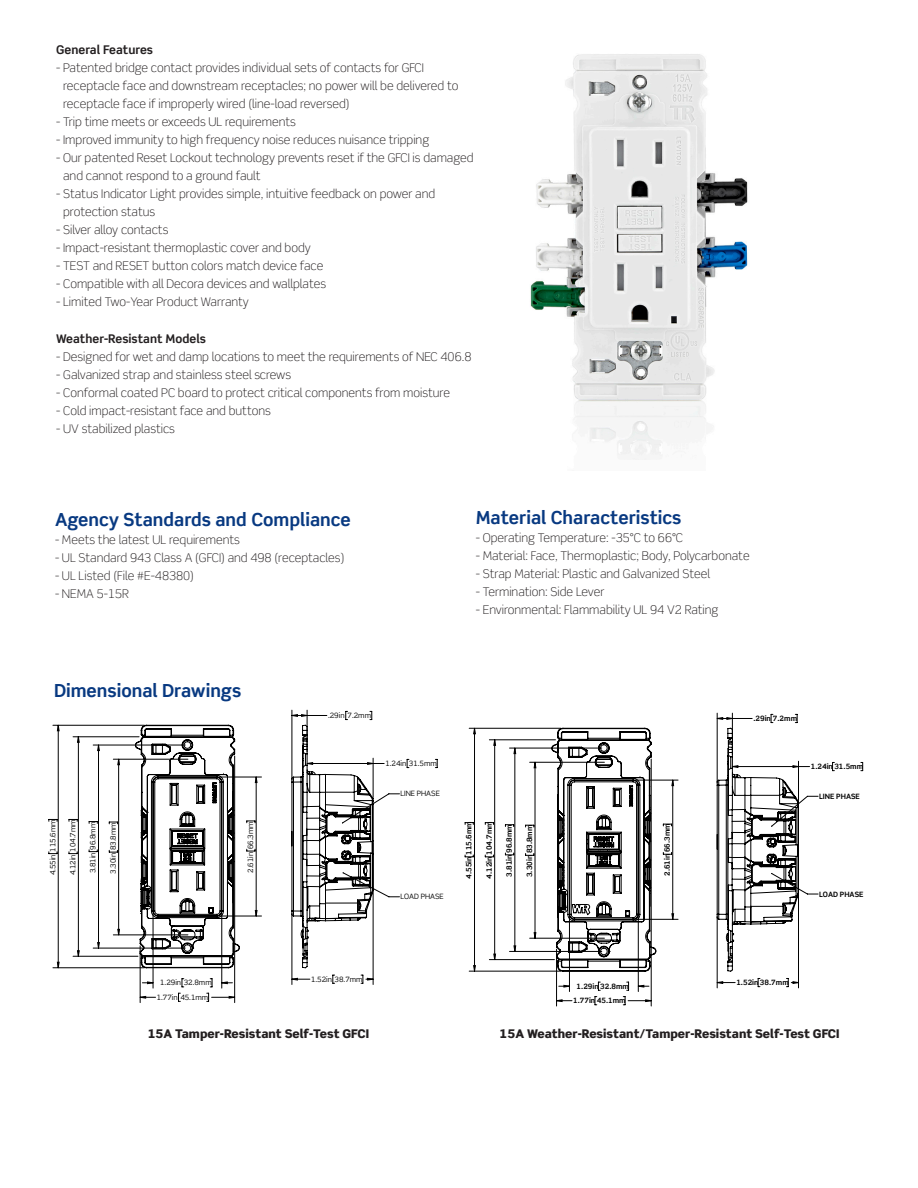
<style>
.page{position:relative;width:918px;height:1188px;background:#fff}
.page>*{position:absolute;margin:0;border:0;box-sizing:border-box;transform-origin:0 0}
.t1{font:700 18px "Scene Std";color:#083981}
.t2{font:300 12px/18px "Scene Std";color:#231f20}
.t3{font:900 12px "Scene Std";color:#231f20}
.t4{font:700 12px "Scene Std";color:#231f20}
.t5{font:7.35px "Scene Std";color:#000}
.t6{font:700 7.35px "Scene Std";color:#000}
</style>
<div class="page">
<img style="left:530px;top:54px;width:218px;height:406px">
<hr style="left:53px;top:968px;width:91px;height:1px;background:#000">
<svg style="left:140px;top:715px;width:233px;height:283px"></svg>
<svg style="left:49px;top:725px;width:208px;height:243px"></svg>
<svg style="left:291px;top:725px;width:83px;height:243px"></svg>
<svg style="left:557px;top:718px;width:242px;height:284px"></svg>
<svg style="left:465px;top:728px;width:209px;height:244px"></svg>
<svg style="left:717px;top:728px;width:82px;height:244px"></svg>
<p class="t4" style="left:56px;top:42px;width:98px">General Features</p>
<p class="t2" style="left:63px;top:59px;width:397px;text-indent:-7px">- Patented bridge contact provides individual sets of contacts for GFCI receptacle face and downstream receptacles; no power will be delivered to receptacle face if improperly wired (line-load reversed)</p>
<p class="t2" style="left:56px;top:113px;width:241px">- Trip time meets or exceeds UL requirements</p>
<p class="t2" style="left:56px;top:131px;width:375px">- Improved immunity to high frequency noise reduces nuisance tripping</p>
<p class="t2" style="left:63px;top:149px;width:412px;text-indent:-7px">- Our patented Reset Lockout technology prevents reset if the GFCI is damaged and cannot respond to a ground fault</p>
<p class="t2" style="left:63px;top:185px;width:374px;text-indent:-7px">- Status Indicator Light provides simple, intuitive feedback on power and protection status</p>
<p class="t2" style="left:56px;top:221px;width:114px">- Silver alloy contacts</p>
<p class="t2" style="left:56px;top:239px;width:256px">- Impact-resistant thermoplastic cover and body</p>
<p class="t2" style="left:56px;top:257px;width:269px">- TEST and RESET button colors match device face</p>
<p class="t2" style="left:56px;top:275px;width:271px">- Compatible with all Decora devices and wallplates</p>
<p class="t2" style="left:56px;top:293px;width:194px">- Limited Two-Year Product Warranty</p>
<p class="t4" style="left:56px;top:331px;width:151px">Weather-Resistant Models</p>
<p class="t2" style="left:56px;top:347px;width:417px">- Designed for wet and damp locations to meet the requirements of NEC 406.8</p>
<p class="t2" style="left:56px;top:365px;width:236px">- Galvanized strap and stainless steel screws</p>
<p class="t2" style="left:56px;top:383px;width:395px">- Conformal coated PC board to protect critical components from moisture</p>
<p class="t2" style="left:56px;top:401px;width:216px">- Cold impact-resistant face and buttons</p>
<p class="t2" style="left:56px;top:419px;width:120px">- UV stabilized plastics</p>
<p class="t1" style="left:55px;top:508px;width:297px">Agency Standards and Compliance</p>
<p class="t2" style="left:55px;top:531px;width:186px">- Meets the latest UL requirements</p>
<p class="t2" style="left:55px;top:549px;width:291px">- UL Standard 943 Class A (GFCI) and 498 (receptacles)</p>
<p class="t2" style="left:55px;top:567px;width:141px">- UL Listed (File #E-48380)</p>
<p class="t2" style="left:55px;top:585px;width:76px">- NEMA 5-15R</p>
<p class="t1" style="left:476px;top:506px;width:207px">Material Characteristics</p>
<p class="t2" style="left:476px;top:529px;width:209px">- Operating Temperature: -35°C to 66°C</p>
<p class="t2" style="left:476px;top:547px;width:275px">- Material: Face, Thermoplastic; Body, Polycarbonate</p>
<p class="t2" style="left:476px;top:565px;width:236px">- Strap Material: Plastic and Galvanized Steel</p>
<p class="t2" style="left:476px;top:583px;width:130px">- Termination: Side Lever</p>
<p class="t2" style="left:476px;top:601px;width:244px">- Environmental: Flammability UL 94 V2 Rating</p>
<p class="t1" style="left:54px;top:679px;width:189px">Dimensional Drawings</p>
<p class="t5" style="left:48px;top:875px;width:57px;rotate:-90deg">4.55in 115.6mm</p>
<p class="t5" style="left:68px;top:875px;width:57px;rotate:-90deg">4.12in 104.7mm</p>
<p class="t5" style="left:88px;top:873px;width:53px;rotate:-90deg">3.81in 96.8mm</p>
<p class="t5" style="left:109px;top:874px;width:53px;rotate:-90deg">3.30in 83.8mm</p>
<p class="t5" style="left:246px;top:873px;width:53px;rotate:-90deg">2.61in 66.3mm</p>
<p class="t5" style="left:328px;top:711px;width:45px">.29in 7.2mm</p>
<p class="t5" style="left:385px;top:759px;width:53px">1.24in 31.5mm</p>
<p class="t5" style="left:400px;top:789px;width:41px">LINE PHASE</p>
<p class="t5" style="left:400px;top:892px;width:45px">LOAD PHASE</p>
<p class="t6" style="left:464px;top:879px;width:59px;rotate:-90deg">4.55in 115.6mm</p>
<p class="t6" style="left:485px;top:879px;width:59px;rotate:-90deg">4.12in 104.7mm</p>
<p class="t6" style="left:505px;top:877px;width:54px;rotate:-90deg">3.81in 96.8mm</p>
<p class="t6" style="left:525px;top:877px;width:54px;rotate:-90deg">3.30in 83.8mm</p>
<p class="t6" style="left:663px;top:876px;width:54px;rotate:-90deg">2.61in 66.3mm</p>
<p class="t6" style="left:753px;top:714px;width:45px">.29in 7.2mm</p>
<p class="t6" style="left:811px;top:762px;width:54px">1.24in 31.5mm</p>
<p class="t6" style="left:819px;top:792px;width:42px">LINE PHASE</p>
<p class="t6" style="left:819px;top:889px;width:46px">LOAD PHASE</p>
<p class="t5" style="left:160px;top:978px;width:53px">1.29in 32.8mm</p>
<p class="t5" style="left:157px;top:992px;width:53px">1.77in 45.1mm</p>
<p class="t5" style="left:311px;top:974px;width:53px">1.52in 38.7mm</p>
<p class="t6" style="left:577px;top:981px;width:54px">1.29in 32.8mm</p>
<p class="t6" style="left:573px;top:996px;width:54px">1.77in 45.1mm</p>
<p class="t6" style="left:736px;top:978px;width:54px">1.52in 38.7mm</p>
<p class="t3" style="left:148px;top:1026px;width:223px">15A Tamper-Resistant Self-Test GFCI</p>
<p class="t3" style="left:500px;top:1026px;width:341px">15A Weather-Resistant/Tamper-Resistant Self-Test GFCI</p>
</div>
